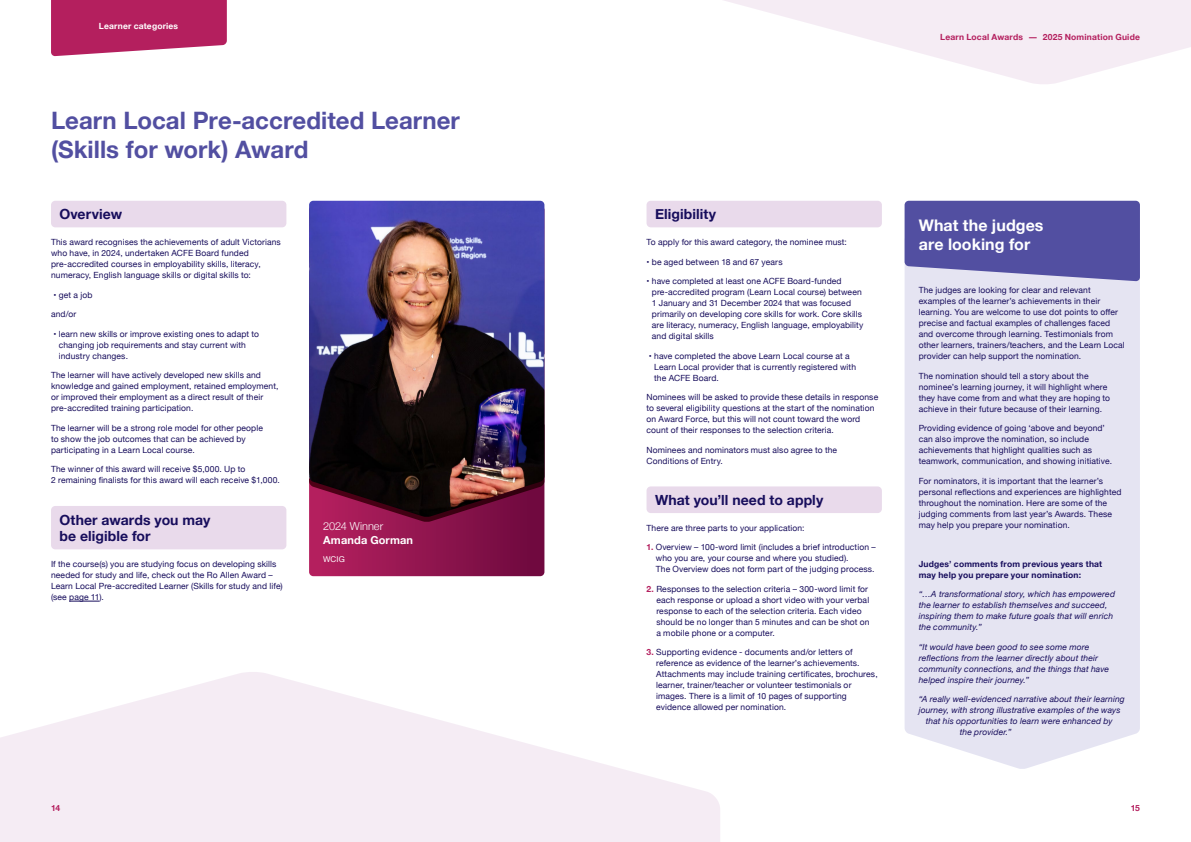
<style>
.page{position:relative;width:1191px;height:842px;background:#fff}
.page>*{position:absolute;margin:0;border:0;box-sizing:border-box;transform-origin:0 0}
.t1{font:700 24px/28.8px "Helvetica Neue";color:#524fa1}
.t2{font:700 16px/19.2px "Helvetica Neue";letter-spacing:.005em;color:#fff}
.t3{font:700 14px/16.8px "Helvetica Neue";letter-spacing:.005em;color:#170d5c}
.t4{font:700 11px "Helvetica Neue";letter-spacing:.01em;color:#fff}
.t5{font:300 11px "Helvetica Neue";color:#fff}
.t6{font:8.5px/11px "Helvetica Neue";letter-spacing:.015em;color:#170d5c}
.t7{font:italic 8.5px/11px "Helvetica Neue";letter-spacing:.015em;color:#170d5c}
.t8{font:700 8.5px/11px "Helvetica Neue";letter-spacing:.02em;color:#170d5c}
.t9{font:700 8.5px "Helvetica Neue";letter-spacing:.02em;color:#b41f5e}
.t10{font:700 8.5px "Helvetica Neue";letter-spacing:.02em;color:#fff}
.t11{font:8px "Helvetica Neue";color:#fff}
.s1{font-weight:700;color:#b41f5e}
</style>
<div class="page">
<svg style="left:724px;top:0;width:467px;height:84px;fill:#f5ecf4"></svg>
<div style="left:51px;top:201px;width:235px;height:26px;background:#e9daeb;border-radius:4px"></div>
<div style="left:51px;top:506px;width:235px;height:43px;background:#e9daeb;border-radius:4px"></div>
<hr style="left:69px;top:601px;width:30px;height:1px;background:#170d5c">
<div style="left:646px;top:201px;width:236px;height:26px;background:#e9daeb;border-radius:4px"></div>
<div style="left:646px;top:486px;width:236px;height:27px;background:#e9daeb;border-radius:4px"></div>
<div style="left:904px;top:281px;width:236px;height:488px;background:#e5e4f2"></div>
<svg style="left:904px;top:201px;width:236px;height:80px;background:#615ea9"></svg>
<svg style="left:309px;top:522px;width:235px;height:54px;background:#91144e"></svg>
<img style="left:309px;top:201px;width:235px;height:316px">
<svg style="left:0;top:672px;width:720px;height:170px;fill:#f5ecf4"></svg>
<svg style="left:51px;top:0;width:176px;height:56px;background:#bb346d"></svg>
<p class="t10" style="left:99px;top:19px;width:81px">Learner categories</p>
<h1 class="t1" style="left:51px;top:107px;width:410px">Learn Local Pre-accredited Learner (Skills for work) Award</h1>
<h3 class="t3" style="left:60px;top:206px;width:64px">Overview</h3>
<p class="t6" style="left:51px;top:237px;width:231px">This award recognises the achievements of adult Victorians who have, in 2024, undertaken ACFE Board funded pre-accredited courses in employability skills, literacy, numeracy, English language skills or digital skills to:</p>
<p class="t6" style="left:53px;top:290px;width:40px">• get a job</p>
<p class="t6" style="left:51px;top:309px;width:27px">and/or</p>
<p class="t6" style="left:59px;top:329px;width:202px;text-indent:-5px">• learn new skills or improve existing ones to adapt to changing job requirements and stay current with industry changes.</p>
<p class="t6" style="left:51px;top:370px;width:229px">The learner will have actively developed new skills and knowledge and gained employment, retained employment, or improved their employment as a direct result of their pre-accredited training participation.</p>
<p class="t6" style="left:51px;top:423px;width:213px">The learner will be a strong role model for other people to show the job outcomes that can be achieved by participating in a Learn Local course.</p>
<p class="t6" style="left:51px;top:464px;width:230px">The winner of this award will receive $5,000. Up to<br>2 remaining finalists for this award will each receive $1,000.</p>
<h3 class="t3" style="left:60px;top:512px;width:152px">Other awards you may be eligible for</h3>
<p class="t6" style="left:51px;top:559px;width:233px">If the course(s) you are studying focus on developing skills needed for study and life, check out the Ro Allen Award – Learn Local Pre-accredited Learner (Skills for study and life) (see page 11).</p>
<p class="t5" style="left:323px;top:517px;width:61px">2024 Winner</p>
<p class="t4" style="left:323px;top:531px;width:91px">Amanda Gorman</p>
<p class="t11" style="left:323px;top:553px;width:23px">WCIG</p>
<p class="t9" style="left:940px;top:30px;width:201px">Learn Local Awards - 2025 Nomination Guide</p>
<h3 class="t3" style="left:655px;top:206px;width:63px">Eligibility</h3>
<p class="t6" style="left:646px;top:237px;width:202px">To apply for this award category, the nominee must:</p>
<p class="t6" style="left:646px;top:257px;width:138px">• be aged between 18 and 67 years</p>
<p class="t6" style="left:652px;top:276px;width:213px;text-indent:-5px">• have completed at least one ACFE Board-funded pre-accredited program (Learn Local course) between 1 January and 31 December 2024 that was focused primarily on developing core skills for work. Core skills are literacy, numeracy, English language, employability and digital skills</p>
<p class="t6" style="left:654px;top:351px;width:203px;text-indent:-5px">• have completed the above Learn Local course at a<br>Learn Local provider that is currently registered with the ACFE Board.</p>
<p class="t6" style="left:646px;top:392px;width:233px">Nominees will be asked to provide these details in response to several eligibility questions at the start of the nomination on Award Force, but this will not count toward the word count of their responses to the selection criteria.</p>
<p class="t6" style="left:646px;top:445px;width:192px">Nominees and nominators must also agree to the<br>Conditions of Entry.</p>
<h3 class="t3" style="left:655px;top:492px;width:170px">What you’ll need to apply</h3>
<p class="t6" style="left:646px;top:523px;width:159px">There are three parts to your application:</p>
<p class="t6" style="left:656px;top:542px;width:221px;text-indent:-9px"><span class="s1">1.</span> Overview – 100-word limit (includes a brief introduction – who you are, your course and where you studied).<br>The Overview does not form part of the judging process.</p>
<p class="t6" style="left:656px;top:584px;width:215px;text-indent:-10px"><span class="s1">2.</span> Responses to the selection criteria – 300-word limit for each response or upload a short video with your verbal response to each of the selection criteria. Each video should be no longer than 5 minutes and can be shot on a mobile phone or a computer.</p>
<p class="t6" style="left:656px;top:647px;width:223px;text-indent:-10px"><span class="s1">3.</span> Supporting evidence - documents and/or letters of reference as evidence of the learner’s achievements.<br>Attachments may include training certificates, brochures, learner, trainer/teacher or volunteer testimonials or images. There is a limit of 10 pages of supporting evidence allowed per nomination.</p>
<h2 class="t2" style="left:918px;top:216px;width:126px">What the judges are looking for</h2>
<p class="t6" style="left:918px;top:285px;width:207px">The judges are looking for clear and relevant examples of the learner’s achievements in their learning. You are welcome to use dot points to offer precise and factual examples of challenges faced and overcome through learning. Testimonials from other learners, trainers/teachers, and the Learn Local provider can help support the nomination.</p>
<p class="t6" style="left:918px;top:371px;width:193px">The nomination should tell a story about the nominee’s learning journey, it will highlight where they have come from and what they are hoping to achieve in their future because of their learning.</p>
<p class="t6" style="left:918px;top:423px;width:195px">Providing evidence of going ‘above and beyond’ can also improve the nomination, so include achievements that highlight qualities such as teamwork, communication, and showing initiative.</p>
<p class="t6" style="left:918px;top:476px;width:204px">For nominators, it is important that the learner’s personal reflections and experiences are highlighted throughout the nomination. Here are some of the judging comments from last year’s Awards. These may help you prepare your nomination.</p>
<p class="t8" style="left:918px;top:558px;width:185px">Judges’ comments from previous years that may help you prepare your nomination:</p>
<p class="t7" style="left:918px;top:589px;width:198px">“…A transformational story, which has empowered the learner to establish themselves and succeed, inspiring them to make future goals that will enrich the community.”</p>
<p class="t7" style="left:918px;top:642px;width:192px">“It would have been good to see some more reflections from the learner directly about their community connections, and the things that have helped inspire their journey.”</p>
<p class="t7" style="left:918px;top:694px;width:207px">“A really well-evidenced narrative about their learning</p>
<p class="t7" style="left:918px;top:705px;width:203px">journey, with strong illustrative examples of the ways</p>
<p class="t7" style="left:925px;top:716px;width:188px">that his opportunities to learn were enhanced by</p>
<p class="t7" style="left:959px;top:727px;width:53px">the provider.”</p>
<p class="t9" style="left:51px;top:801px;width:11px">14</p>
<p class="t9" style="left:1130px;top:801px;width:11px">15</p>
</div>
